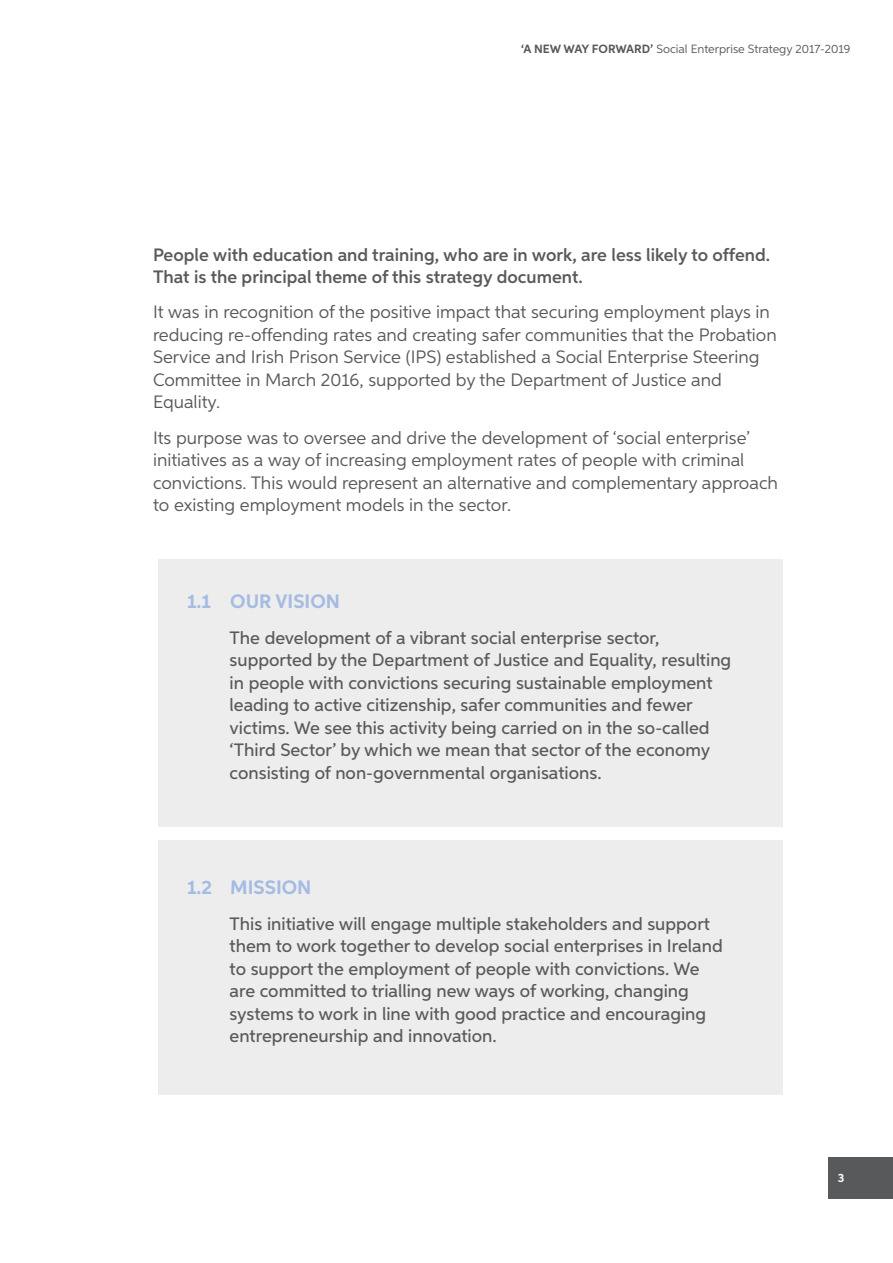
<style>
.page{position:relative;width:893px;height:1263px;background:#fff}
.page>*{position:absolute;margin:0;border:0;box-sizing:border-box;transform-origin:0 0}
.t1{font:700 19.5px "Aspira";color:#a4bbe2}
.t2{font:500 18px/22.5px "Aspira";color:#58595b}
.t3{font:18px/22.5px "Aspira";color:#58595b}
.t4{font:600 18px/22.5px "Aspira";color:#58595b}
.t5{font:12px "Aspira";color:#58595b}
.t6{font:700 12px "Aspira";color:#fff}
.s1{font-weight:700}
</style>
<div class="page">
<div style="left:158px;top:559px;width:624px;height:268px;background:#ededee"></div>
<div style="left:158px;top:841px;width:624px;height:254px;background:#ededee"></div>
<div style="left:829px;top:1157px;width:64px;height:41px;background:#58595b"></div>
<p class="t5" style="left:521px;top:41px;width:331px"><span class="s1">‘A NEW WAY FORWARD’</span> Social Enterprise Strategy 2017-2019</p>
<p class="t4" style="left:153px;top:243px;width:619px">People with education and training, who are in work, are less likely to offend.<br>That is the principal theme of this strategy document.</p>
<p class="t3" style="left:153px;top:301px;width:625px">It was in recognition of the positive impact that securing employment plays in reducing re-offending rates and creating safer communities that the Probation Service and Irish Prison Service (IPS) established a Social Enterprise Steering Committee in March 2016, supported by the Department of Justice and Equality.</p>
<p class="t3" style="left:153px;top:426px;width:626px">Its purpose was to oversee and drive the development of ‘social enterprise’ initiatives as a way of increasing employment rates of people with criminal convictions. This would represent an alternative and complementary approach to existing employment models in the sector.</p>
<p class="t1" style="left:187px;top:590px;width:154px">1.1 OUR VISION</p>
<p class="t2" style="left:230px;top:626px;width:503px">The development of a vibrant social enterprise sector, supported by the Department of Justice and Equality, resulting in people with convictions securing sustainable employment leading to active citizenship, safer communities and fewer victims. We see this activity being carried on in the so-called ‘Third Sector’ by which we mean that sector of the economy consisting of non-governmental organisations.</p>
<p class="t1" style="left:187px;top:876px;width:126px">1.2 MISSION</p>
<p class="t2" style="left:230px;top:912px;width:495px">This initiative will engage multiple stakeholders and support them to work together to develop social enterprises in Ireland to support the employment of people with convictions. We are committed to trialling new ways of working, changing systems to work in line with good practice and encouraging entrepreneurship and innovation.</p>
<p class="t6" style="left:838px;top:1170px;width:8px">3</p>
</div>
